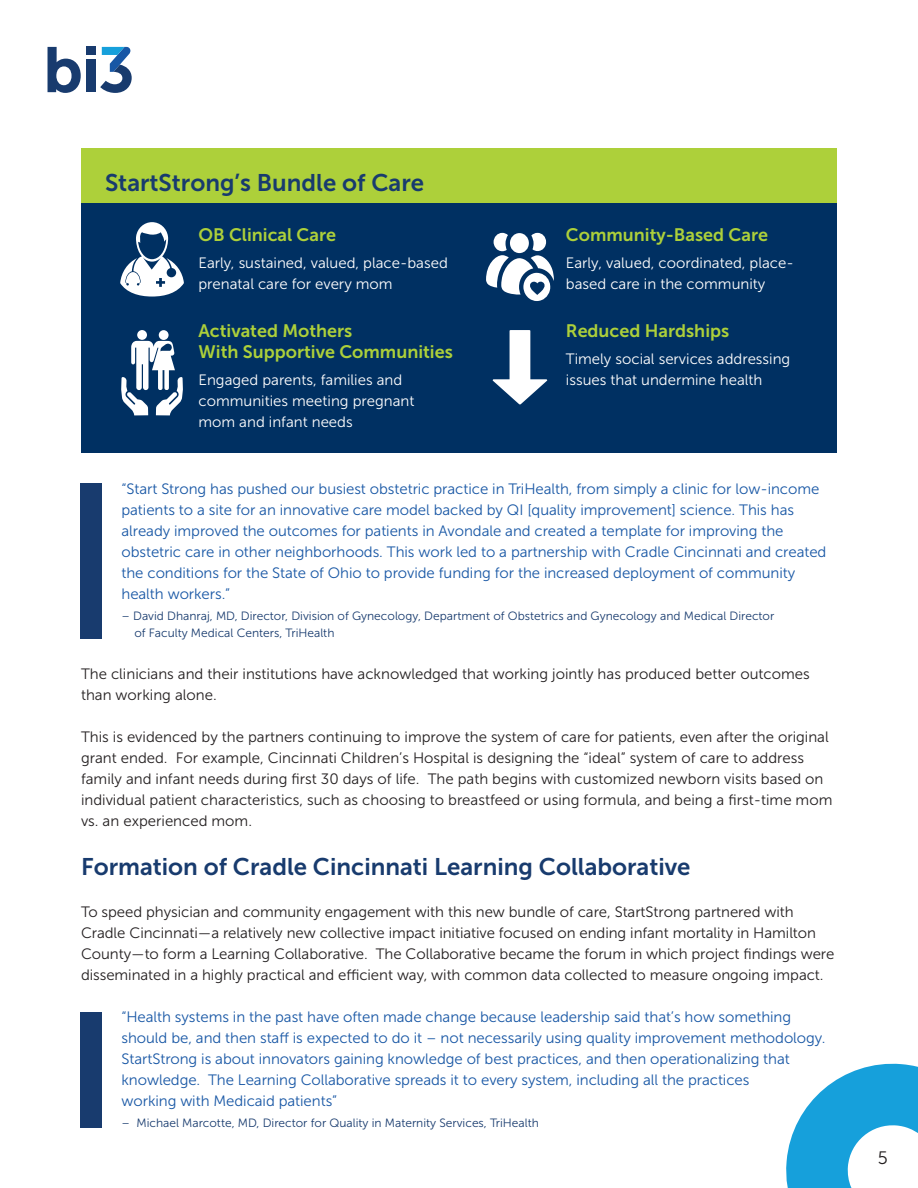
<style>
.page{position:relative;width:918px;height:1188px;background:#fff}
.page>*{position:absolute;margin:0;border:0;box-sizing:border-box;transform-origin:0 0}
.t1{font:24px "Museo Sans 700";color:#183b6e}
.t2{font:18px/21px "Museo Sans 700";color:#add03a}
.t3{font:18px "Museo Sans 300";color:#231f20}
.t4{font:15px/21px "Museo Sans 300";color:#231f20}
.t5{font:15px/21px "Museo Sans 300";letter-spacing:-.005em;color:#1857a5}
.t6{font:15px/21px "Museo Sans 300";color:#fff}
.t7{font:12px/16.5px "Museo Sans 300";color:#183b6e}
</style>
<div class="page">
<svg style="left:786px;top:1063px;width:132px;height:125px"></svg>
<svg style="left:48px;top:47px;width:33px;height:46px"></svg>
<div style="left:86px;top:47px;width:9px;height:8px;background:#183b6e"></div>
<div style="left:86px;top:59px;width:9px;height:33px;background:#183b6e"></div>
<svg style="left:100px;top:47px;width:32px;height:46px"></svg>
<div style="left:81px;top:148px;width:756px;height:305px;background:#003062"></div>
<div style="left:137px;top:330px;width:10px;height:10px;background:#fff;border-radius:50%"></div>
<div style="left:159px;top:330px;width:10px;height:10px;background:#fff;border-radius:50%"></div>
<svg style="left:121px;top:341px;width:62px;height:74px"></svg>
<svg style="left:486px;top:233px;width:68px;height:68px"></svg>
<svg style="left:120px;top:222px;width:64px;height:75px"></svg>
<svg style="left:492px;top:330px;width:56px;height:75px"></svg>
<div style="left:81px;top:148px;width:756px;height:55px;background:#add03a"></div>
<div style="left:80px;top:483px;width:22px;height:155px;background:#183b6e"></div>
<div style="left:80px;top:1012px;width:22px;height:115px;background:#183b6e"></div>
<p class="t1" style="left:105px;top:169px;width:321px">StartStrong’s Bundle of Care</p>
<p class="t2" style="left:198px;top:224px;width:139px">OB Clinical Care</p>
<p class="t6" style="left:198px;top:253px;width:251px">Early, sustained, valued, place-based prenatal care for every mom</p>
<p class="t2" style="left:198px;top:320px;width:256px">Activated Mothers<br>With Supportive Communities</p>
<p class="t6" style="left:198px;top:370px;width:217px">Engaged parents, families and communities meeting pregnant mom and infant needs</p>
<p class="t2" style="left:566px;top:224px;width:204px">Community-Based Care</p>
<p class="t6" style="left:566px;top:253px;width:229px">Early, valued, coordinated, place&shy;based care in the community</p>
<p class="t2" style="left:566px;top:320px;width:165px">Reduced Hardships</p>
<p class="t6" style="left:566px;top:349px;width:226px">Timely social services addressing issues that undermine health</p>
<p class="t5" style="left:122px;top:479px;width:706px">“Start Strong has pushed our busiest obstetric practice in TriHealth, from simply a clinic for low-income patients to a site for an innovative care model backed by QI [quality improvement] science. This has already improved the outcomes for patients in Avondale and created a template for improving the obstetric care in other neighborhoods. This work led to a partnership with Cradle Cincinnati and created the conditions for the State of Ohio to provide funding for the increased deployment of community health workers.”</p>
<p class="t7" style="left:134px;top:608px;width:641px;text-indent:-13px">– David Dhanraj, MD, Director, Division of Gynecology, Department of Obstetrics and Gynecology and Medical Director of Faculty Medical Centers, TriHealth</p>
<p class="t4" style="left:81px;top:663px;width:730px">The clinicians and their institutions have acknowledged that working jointly has produced better outcomes than working alone.</p>
<p class="t4" style="left:81px;top:726px;width:753px">This is evidenced by the partners continuing to improve the system of care for patients, even after the original grant ended. For example, Cincinnati Children’s Hospital is designing the “ideal” system of care to address family and infant needs during first 30 days of life. The path begins with customized newborn visits based on individual patient characteristics, such as choosing to breastfeed or using formula, and being a first-time mom vs. an experienced mom.</p>
<p class="t1" style="left:81px;top:854px;width:611px">Formation of Cradle Cincinnati Learning Collaborative</p>
<p class="t4" style="left:81px;top:902px;width:755px">To speed physician and community engagement with this new bundle of care, StartStrong partnered with<br>Cradle Cincinnati—a relatively new collective impact initiative focused on ending infant mortality in Hamilton<br>County—to form a Learning Collaborative. The Collaborative became the forum in which project findings were</p>
<p class="t4" style="left:81px;top:965px;width:744px">disseminated in a highly practical and efficient way, with common data collected to measure ongoing impact.</p>
<p class="t5" style="left:122px;top:1007px;width:706px">“Health systems in the past have often made change because leadership said that’s how something should be, and then staff is expected to do it – not necessarily using quality improvement methodology.<br>StartStrong is about innovators gaining knowledge of best practices, and then operationalizing that knowledge. The Learning Collaborative spreads it to every system, including all the practices<br>working with Medicaid patients”</p>
<p class="t7" style="left:122px;top:1115px;width:419px">– Michael Marcotte, MD, Director for Quality in Maternity Services, TriHealth</p>
<p class="t3" style="left:878px;top:1148px;width:12px">5</p>
</div>
